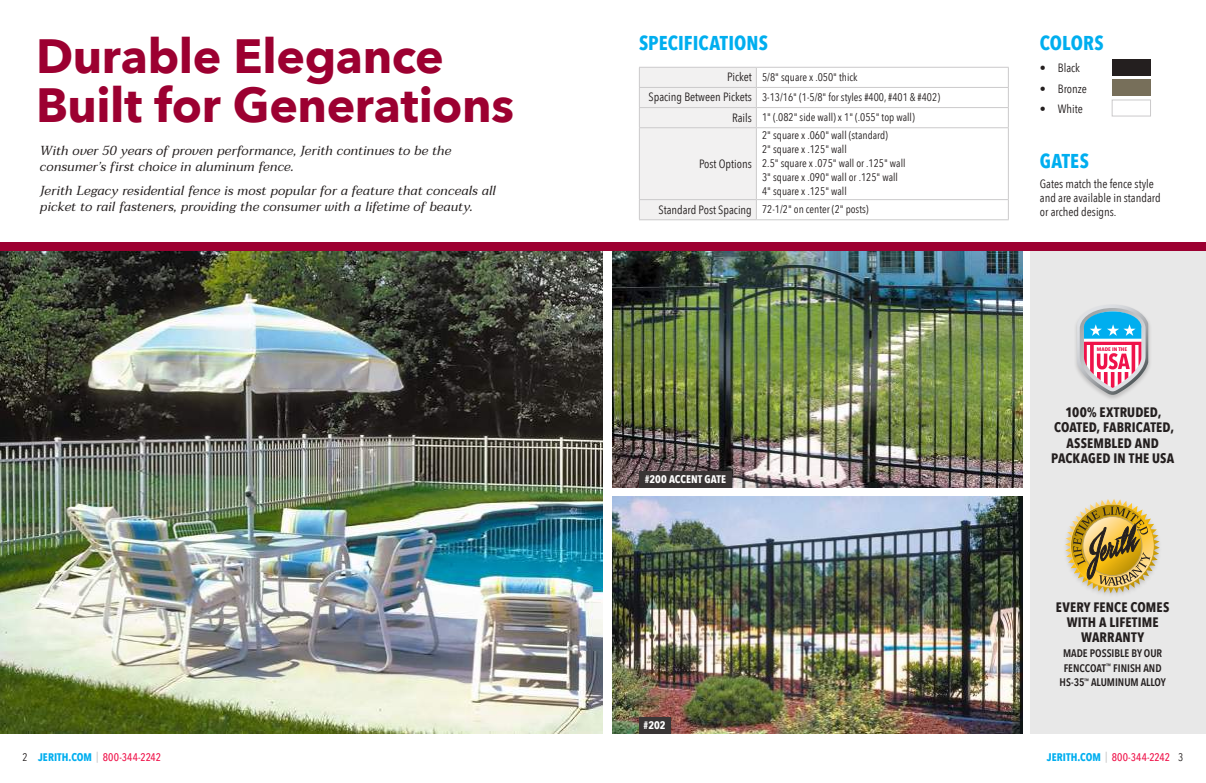
<style>
.page{position:relative;width:1206px;height:783px;background:#fff}
.page>*{position:absolute;margin:0;border:0;box-sizing:border-box;transform-origin:0 0}
.t1{font:700 48px/49px "Avenir Next";letter-spacing:-.01em;color:#9c0031}
.t2{font:700 20px "Avenir Next Condensed";letter-spacing:.005em;color:#00aeef}
.t3{font:700 13.7px/15.2px "Avenir Next Condensed";letter-spacing:.01em;color:#241f1f;text-align:center}
.t4{font:italic 13px/15.6px "Taviraj";letter-spacing:.005em;color:#241f1f}
.t5{font:12px/14px "Avenir Next Condensed";color:#241f1f}
.t6{font:11px/14px "Avenir Next Condensed";color:#241f1f}
.t7{font:600 11px/14.6px "Avenir Next Condensed";color:#241f1f;text-align:center}
.t8{font:500 11px "Avenir Next Condensed";letter-spacing:.01em;color:#ef134a}
.t9{font:700 11px "Avenir Next Condensed";color:#fff}
.t10{font:700 5.2px "Avenir Next Condensed";color:#ef134a;scale:1.15 1}
.s1{font-size:12px}
.s2{font-weight:400;color:#241f1f}
.s3{font-weight:700;color:#00aeef}
.s4{color:#cbcacb}
</style>
<div class="page">
<img style="left:0;top:251px;width:603px;height:482px">
<svg style="left:757px;top:86px;width:251px;height:115px"></svg>
<hr style="left:756px;top:67px;width:253px;height:1px;background:#cbcacb">
<hr style="left:756px;top:87px;width:253px;height:1px;background:#cbcacb">
<hr style="left:756px;top:107px;width:253px;height:1px;background:#cbcacb">
<svg style="left:1008px;top:68px;width:1px;height:59px"></svg>
<hr style="left:756px;top:127px;width:253px;height:1px;background:#cbcacb">
<hr style="left:1008px;top:128px;width:1px;height:71px;background:#cbcacb">
<hr style="left:756px;top:199px;width:253px;height:1px;background:#cbcacb">
<div style="left:639px;top:67px;width:118px;height:152px;background:#f2f1f1"></div>
<svg style="left:1008px;top:200px;width:1px;height:19px"></svg>
<hr style="left:639px;top:219px;width:117px;height:1px;background:#cbcacb">
<hr style="left:756px;top:219px;width:253px;height:1px;background:#cbcacb">
<img style="left:612px;top:251px;width:410px;height:237px">
<div style="left:639px;top:471px;width:93px;height:17px;background:#393535"></div>
<img style="left:612px;top:497px;width:410px;height:237px">
<div style="left:639px;top:717px;width:31px;height:17px;background:#393535"></div>
<div style="left:1030px;top:251px;width:176px;height:483px;background:#e8e8e8"></div>
<svg style="left:1065px;top:499px;width:95px;height:94px"></svg>
<div style="left:1073px;top:303px;width:79px;height:98px;background:#241f1f;opacity:.2"></div>
<svg style="left:1077px;top:305px;width:71px;height:90px"></svg>
<div style="left:1112px;top:59px;width:39px;height:16px;background:#241f1f"></div>
<div style="left:1112px;top:79px;width:39px;height:17px;background:#776f5a"></div>
<div style="left:1112px;top:100px;width:39px;height:16px;background:#fff;border:1px solid #cbcacb"></div>
<div style="left:0;top:242px;width:1206px;height:9px;background:#9c0031"></div>
<h1 class="t1" style="left:36px;top:31px;width:480px">Durable Elegance<br>Built for Generations</h1>
<p class="t4" style="left:40px;top:143px;width:413px">With over 50 years of proven performance, Jerith continues to be the consumer’s first choice in aluminum fence.</p>
<p class="t4" style="left:40px;top:184px;width:458px">Jerith Legacy residential fence is most popular for a feature that conceals all picket to rail fasteners, providing the consumer with a lifetime of beauty.</p>
<h2 class="t2" style="left:639px;top:31px;width:131px">SPECIFICATIONS</h2>
<h2 class="t2" style="left:1040px;top:31px;width:65px">COLORS</h2>
<p class="t5" style="left:1040px;top:61px;width:42px">• Black</p>
<p class="t5" style="left:1040px;top:81px;width:49px">• Bronze</p>
<p class="t5" style="left:1040px;top:102px;width:45px">• White</p>
<p class="t6" style="left:727px;top:69px;width:132px"><span class="s1">Picket</span> 5/8" square x .050" thick</p>
<p class="t6" style="left:649px;top:90px;width:293px"><span class="s1">Spacing Between Pickets</span> 3-13/16" (1-5/8" for styles #400, #401 &amp; #402)</p>
<p class="t6" style="left:732px;top:110px;width:184px"><span class="s1">Rails</span> 1" (.082" side wall) x 1" (.055" top wall)</p>
<p class="t5" style="left:699px;top:156px;width:54px">Post Options</p>
<p class="t6" style="left:762px;top:128px;width:145px">2" square x .060" wall (standard)<br>2" square x .125" wall<br>2.5" square x .075" wall or .125" wall<br>3" square x .090" wall or .125" wall<br>4" square x .125" wall</p>
<p class="t6" style="left:659px;top:202px;width:212px"><span class="s1">Standard Post Spacing</span> 72-1/2" on center (2" posts)</p>
<h2 class="t2" style="left:1040px;top:149px;width:51px">GATES</h2>
<p class="t5" style="left:1040px;top:176px;width:122px">Gates match the fence style and are available in standard or arched designs.</p>
<p class="t10" style="left:1097px;top:346px;width:28px">MADE IN THE</p>
<p class="t9" style="left:645px;top:472px;width:83px">#200 ACCENT GATE</p>
<p class="t9" style="left:644px;top:718px;width:24px">#202</p>
<p class="t3" style="left:1051px;top:405px;width:124px">100% EXTRUDED,<br>COATED, FABRICATED,<br>ASSEMBLED AND<br>PACKAGED IN THE USA</p>
<p class="t3" style="left:1056px;top:600px;width:115px">EVERY FENCE COMES<br>WITH A LIFETIME<br>WARRANTY</p>
<p class="t7" style="left:1060px;top:646px;width:108px">MADE POSSIBLE BY OUR<br>FENCCOAT<sup>™</sup> FINISH AND<br>HS-35<sup>™</sup> ALUMINUM ALLOY</p>
<p class="t8" style="left:22px;top:750px;width:140px"><span class="s2">2</span> <span class="s3">JERITH.COM</span> <span class="s4">|</span> 800-344-2242</p>
<p class="t8" style="left:1047px;top:750px;width:138px"><span class="s3">JERITH.COM</span> <span class="s4">|</span> 800-344-2242 <span class="s2">3</span></p>
</div>
